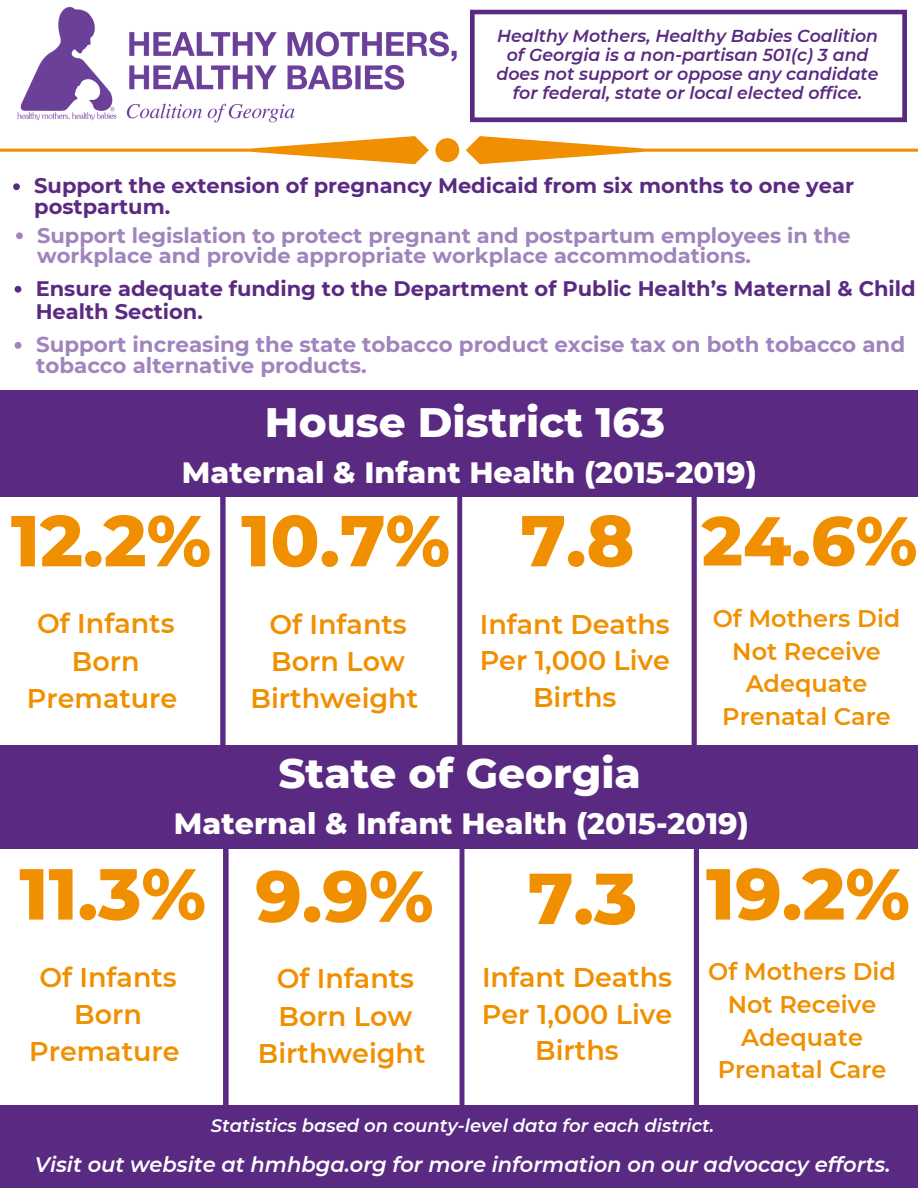
<style>
.page{position:relative;width:918px;height:1188px;background:#fff}
.page>*{position:absolute;margin:0;border:0;box-sizing:border-box;transform-origin:0 0}
.t1{font:800 72px "Montserrat";color:#f09000}
.t2{font:800 69px "Montserrat";color:#f09000}
.t3{font:800 42px "Montserrat";color:#fff}
.t4{font:800 30px "Montserrat";color:#fff}
.t5{font:600 27px/37.2px "Montserrat";color:#f09000;text-align:center}
.t6{font:600 24px/32.8px "Montserrat";color:#f09000;text-align:center}
.t7{font:700 21.45px/20.7px "Montserrat";color:#9f84bd}
.t8{font:700 21px/22.5px "Montserrat";color:#5a2a82}
.t9{font:700 21px/20.2px "Montserrat";color:#9f84bd}
.t10{font:italic 600 21px "Montserrat";color:#fff}
.t11{font:italic 600 18px "Montserrat";color:#fff}
.t12{font:italic 600 17.25px/19.2px "Montserrat";color:#5a2a82;text-align:center}
</style>
<div class="page">
<img style="left:17px;top:6px;width:440px;height:159px">
<svg style="left:470px;top:10px;width:437px;height:112px"></svg>
<svg style="left:16px;top:232px;width:7px;height:7px"></svg>
<svg style="left:15px;top:286px;width:6px;height:7px"></svg>
<div style="left:0;top:390px;width:918px;height:107px;background:#5a2a82"></div>
<div style="left:0;top:745px;width:918px;height:103px;background:#5a2a82"></div>
<svg style="left:220px;top:497px;width:6px;height:248px"></svg>
<svg style="left:13px;top:183px;width:7px;height:7px"></svg>
<svg style="left:15px;top:342px;width:6px;height:7px"></svg>
<svg style="left:457px;top:497px;width:5px;height:248px"></svg>
<svg style="left:692px;top:497px;width:5px;height:248px"></svg>
<svg style="left:223px;top:848px;width:6px;height:257px"></svg>
<svg style="left:460px;top:848px;width:4px;height:257px"></svg>
<svg style="left:694px;top:849px;width:5px;height:256px"></svg>
<svg style="left:466px;top:136px;width:452px;height:28px"></svg>
<svg style="left:0;top:136px;width:429px;height:28px"></svg>
<svg style="left:435px;top:138px;width:24px;height:24px"></svg>
<div style="left:0;top:1105px;width:918px;height:83px;background:#5a2a82"></div>
<p class="t12" style="left:497px;top:26px;width:384px">Healthy Mothers, Healthy Babies Coalition of Georgia is a non-partisan 501(c) 3 and does not support or oppose any candidate for federal, state or local elected office.</p>
<p class="t8" style="left:34px;top:176px;width:821px;line-height:20.2px">Support the extension of pregnancy Medicaid from six months to one year postpartum.</p>
<p class="t9" style="left:37px;top:225px;width:815px">Support legislation to protect pregnant and postpartum employees in the workplace and provide appropriate workplace accommodations.</p>
<p class="t8" style="left:36px;top:277px;width:882px">Ensure adequate funding to the Department of Public Health’s Maternal &amp; Child<br>Health Section.</p>
<p class="t7" style="left:36px;top:334px;width:871px">Support increasing the state tobacco product excise tax on both tobacco and tobacco alternative products.</p>
<p class="t3" style="left:265px;top:396px;width:402px">House District 163</p>
<p class="t4" style="left:182px;top:454px;width:576px">Maternal &amp; Infant Health (2015-2019)</p>
<p class="t1" style="left:11px;top:497px;width:441px">12.2% 10.7%</p>
<p class="t1" style="left:521px;top:497px;width:116px">7.8</p>
<p class="t2" style="left:702px;top:499px;width:217px">24.6%</p>
<p class="t5" style="left:27px;top:605px;width:152px">Of Infants<br>Born<br>Premature</p>
<p class="t5" style="left:251px;top:606px;width:169px">Of Infants<br>Born Low<br>Birthweight</p>
<p class="t5" style="left:480px;top:606px;width:192px;line-height:36.8px">Infant Deaths<br>Per 1,000 Live<br>Births</p>
<p class="t6" style="left:713px;top:602px;width:189px">Of Mothers Did<br>Not Receive<br>Adequate<br>Prenatal Care</p>
<p class="t3" style="left:278px;top:747px;width:364px">State of Georgia</p>
<p class="t4" style="left:174px;top:805px;width:576px">Maternal &amp; Infant Health (2015-2019)</p>
<p class="t1" style="left:19px;top:850px;width:188px">11.3%</p>
<p class="t1" style="left:255px;top:852px;width:180px">9.9%</p>
<p class="t1" style="left:528px;top:854px;width:111px">7.3</p>
<p class="t1" style="left:706px;top:850px;width:205px">19.2%</p>
<p class="t6" style="left:708px;top:955px;width:189px">Of Mothers Did<br>Not Receive<br>Adequate<br>Prenatal Care</p>
<p class="t11" style="left:211px;top:1114px;width:505px">Statistics based on county-level data for each district.</p>
<p class="t10" style="left:35px;top:1152px;width:857px">Visit out website at hmhbga.org for more information on our advocacy efforts.</p>
<p class="t5" style="left:29px;top:958px;width:152px">Of Infants<br>Born<br>Premature</p>
<p class="t5" style="left:482px;top:959px;width:192px;line-height:36.8px">Infant Deaths<br>Per 1,000 Live<br>Births</p>
<p class="t5" style="left:258px;top:960px;width:169px">Of Infants<br>Born Low<br>Birthweight</p>
</div>
